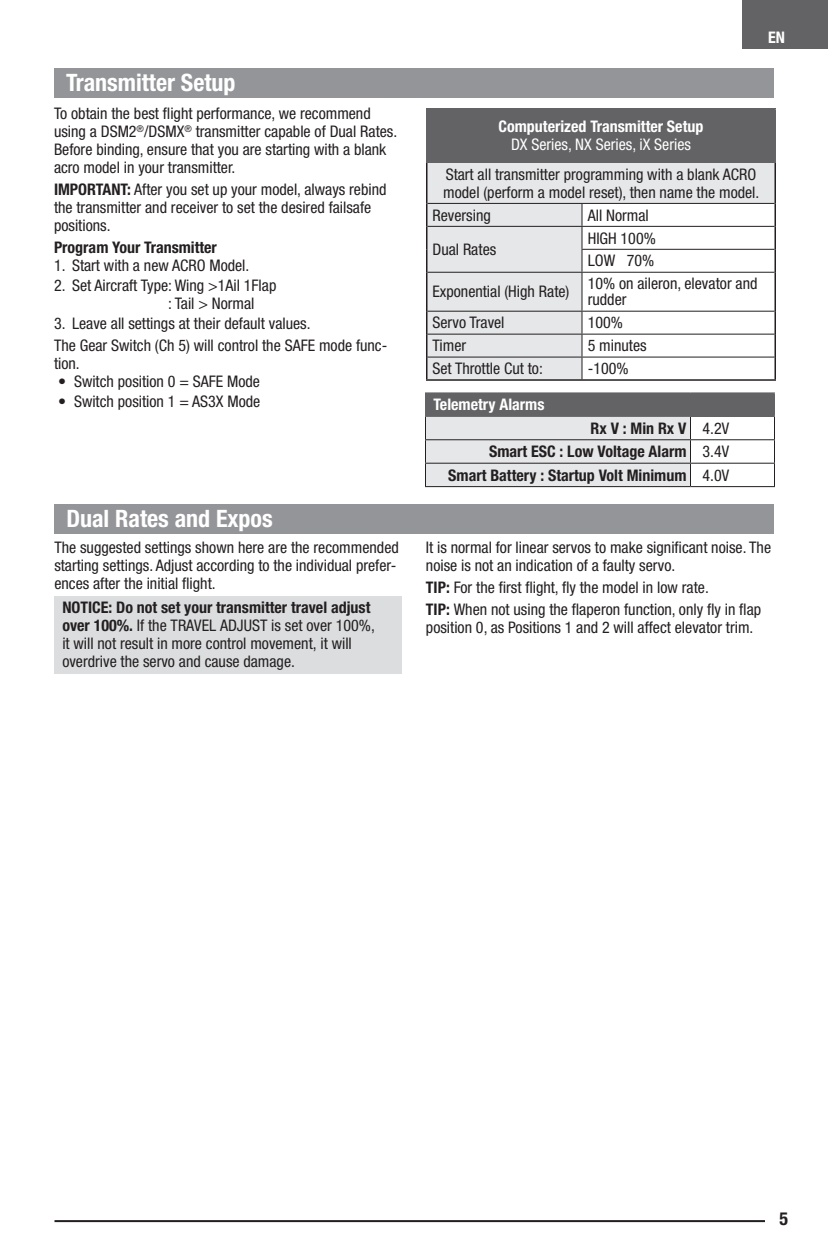
<style>
.page{position:relative;width:828px;height:1260px;background:#fff}
.page>*{position:absolute;margin:0;border:0;box-sizing:border-box;transform-origin:0 0}
.EFL_Main_Header{font:700 condensed 24px "Helvetica Neue LT Std";color:#fff}
.t1{font:700 condensed 18px "Helvetica Neue LT Std";color:#231f20}
.EFL_Body_Copy{font:condensed 16px/18px "Helvetica Neue LT Std";color:#231f20}
.EFL_Body_Text{font:condensed 16px/18px "Helvetica Neue LT Std";color:#231f20}
.EFL_Notice{font:condensed 16px/18px "Helvetica Neue LT Std";color:#231f20}
.EFL_Body_Copy-2{font:700 condensed 16px "Helvetica Neue LT Std";color:#231f20}
.EFL_Sub_Header{font:700 condensed 16px/18px "Helvetica Neue LT Std";color:#fff;text-align:center}
.s1{font-weight:700}
.s2{font-weight:400}
</style>
<div class="page">
<div style="left:743px;top:0;width:85px;height:49px;background:#636366"></div>
<hr style="left:54px;top:1220px;width:711px;height:2px;background:#231f20">
<div style="left:54px;top:68px;width:720px;height:30px;background:#939598"></div>
<div style="left:54px;top:504px;width:720px;height:30px;background:#939598"></div>
<div style="left:54px;top:596px;width:348px;height:78px;background:#dcdddf"></div>
<div style="left:426px;top:393px;width:348px;height:23px;background:#636366"></div>
<hr style="left:690px;top:439px;width:85px;height:1px;background:#231f20">
<hr style="left:690px;top:463px;width:85px;height:1px;background:#231f20">
<hr style="left:690px;top:486px;width:85px;height:1px;background:#231f20">
<hr style="left:425px;top:392px;width:265px;height:1px;background:#636366">
<svg style="left:425px;top:393px;width:266px;height:94px"></svg>
<hr style="left:690px;top:392px;width:85px;height:1px;background:#636366">
<svg style="left:774px;top:393px;width:1px;height:93px"></svg>
<hr style="left:425px;top:416px;width:265px;height:1px;background:#636366">
<hr style="left:690px;top:416px;width:85px;height:1px;background:#636366">
<div style="left:427px;top:109px;width:348px;height:53px;background:#636366"></div>
<div style="left:428px;top:163px;width:346px;height:216px;background:#e6e7e9"></div>
<hr style="left:774px;top:163px;width:2px;height:40px;background:#231f20">
<hr style="left:426px;top:163px;width:2px;height:40px;background:#231f20">
<hr style="left:426px;top:203px;width:2px;height:23px;background:#231f20">
<hr style="left:426px;top:226px;width:2px;height:23px;background:#231f20">
<hr style="left:426px;top:249px;width:2px;height:23px;background:#231f20">
<hr style="left:426px;top:272px;width:2px;height:39px;background:#231f20">
<hr style="left:774px;top:203px;width:2px;height:23px;background:#231f20">
<hr style="left:774px;top:226px;width:2px;height:23px;background:#231f20">
<hr style="left:774px;top:249px;width:2px;height:23px;background:#231f20">
<hr style="left:774px;top:272px;width:2px;height:39px;background:#231f20">
<hr style="left:426px;top:311px;width:2px;height:23px;background:#231f20">
<hr style="left:426px;top:334px;width:2px;height:23px;background:#231f20">
<hr style="left:426px;top:357px;width:2px;height:22px;background:#231f20">
<hr style="left:774px;top:311px;width:2px;height:23px;background:#231f20">
<hr style="left:774px;top:334px;width:2px;height:23px;background:#231f20">
<hr style="left:774px;top:357px;width:2px;height:22px;background:#231f20">
<hr style="left:426px;top:108px;width:156px;height:2px;background:#636366">
<hr style="left:426px;top:109px;width:2px;height:53px;background:#636366">
<hr style="left:582px;top:108px;width:194px;height:2px;background:#636366">
<hr style="left:774px;top:109px;width:2px;height:53px;background:#636366">
<hr style="left:426px;top:162px;width:156px;height:1px;background:#636366">
<hr style="left:582px;top:162px;width:194px;height:1px;background:#636366">
<hr style="left:426px;top:379px;width:156px;height:2px;background:#231f20">
<hr style="left:582px;top:379px;width:194px;height:2px;background:#231f20">
<hr style="left:428px;top:203px;width:154px;height:1px;background:#231f20">
<hr style="left:428px;top:226px;width:154px;height:1px;background:#231f20">
<hr style="left:428px;top:272px;width:154px;height:1px;background:#231f20">
<hr style="left:428px;top:311px;width:154px;height:1px;background:#231f20">
<hr style="left:428px;top:334px;width:154px;height:1px;background:#231f20">
<hr style="left:428px;top:357px;width:154px;height:1px;background:#231f20">
<svg style="left:582px;top:203px;width:193px;height:177px"></svg>
<p class="EFL_Main_Header" style="left:66px;top:68px;width:171px">Transmitter Setup</p>
<p class="EFL_Body_Copy" style="left:54px;top:104px;width:345px">To obtain the best flight performance, we recommend using a DSM2<sup>®</sup>/DSMX<sup>®</sup> transmitter capable of Dual Rates.<br>Before binding, ensure that you are starting with a blank acro model in your transmitter.</p>
<p class="EFL_Body_Copy" style="left:54px;top:180px;width:334px"><span class="s1">IMPORTANT:</span> After you set up your model, always rebind the transmitter and receiver to set the desired failsafe positions.</p>
<p class="EFL_Body_Copy-2" style="left:54px;top:238px;width:164px">Program Your Transmitter</p>
<p class="EFL_Body_Copy" style="left:54px;top:256px;width:197px">1. Start with a new ACRO Model.</p>
<p class="EFL_Body_Copy" style="left:168px;top:276px;width:110px;text-indent:-114px">2. Set Aircraft Type: Wing &gt;1Ail 1Flap : Tail &gt; Normal</p>
<p class="EFL_Body_Copy" style="left:54px;top:314px;width:258px">3. Leave all settings at their default values.</p>
<p class="EFL_Body_Copy" style="left:54px;top:336px;width:335px">The Gear Switch (Ch 5) will control the SAFE mode func&shy;tion.</p>
<p class="EFL_Body_Copy" style="left:58px;top:372px;width:204px">• Switch position 0 = SAFE Mode</p>
<p class="EFL_Body_Copy" style="left:58px;top:392px;width:204px">• Switch position 1 = AS3X Mode</p>
<p class="EFL_Main_Header" style="left:66px;top:504px;width:208px">Dual Rates and Expos</p>
<p class="EFL_Body_Copy" style="left:54px;top:538px;width:346px">The suggested settings shown here are the recommended starting settings. Adjust according to the individual prefer&shy;ences after the initial flight.</p>
<p class="EFL_Notice" style="left:62px;top:598px;width:314px"><span class="s1">NOTICE: Do not set your transmitter travel adjust over 100%.</span> If the TRAVEL ADJUST is set over 100%, it will not result in more control movement, it will overdrive the servo and cause damage.</p>
<p class="EFL_Sub_Header" style="left:768px;top:28px;width:18px">EN</p>
<p class="EFL_Sub_Header" style="left:499px;top:117px;width:206px">Computerized Transmitter Setup<br><span class="s2">DX Series, NX Series, iX Series</span></p>
<p class="EFL_Body_Text" style="left:443px;top:165px;width:318px">Start all transmitter programming with a blank ACRO model (perform a model reset), then name the model.</p>
<p class="EFL_Body_Text" style="left:433px;top:206px;width:60px">Reversing</p>
<p class="EFL_Body_Text" style="left:588px;top:206px;width:63px">All Normal</p>
<p class="EFL_Body_Text" style="left:433px;top:240px;width:65px">Dual Rates</p>
<p class="EFL_Body_Text" style="left:588px;top:229px;width:70px">HIGH 100%</p>
<p class="EFL_Body_Text" style="left:588px;top:252px;width:68px">LOW 70%</p>
<p class="EFL_Body_Text" style="left:433px;top:283px;width:138px">Exponential (High Rate)</p>
<p class="EFL_Body_Text" style="left:588px;top:276px;width:171px;line-height:16px">10% on aileron, elevator and rudder</p>
<p class="EFL_Body_Text" style="left:433px;top:314px;width:74px">Servo Travel</p>
<p class="EFL_Body_Text" style="left:588px;top:314px;width:37px">100%</p>
<p class="EFL_Body_Text" style="left:433px;top:337px;width:35px">Timer</p>
<p class="EFL_Body_Text" style="left:588px;top:337px;width:60px">5 minutes</p>
<p class="EFL_Body_Text" style="left:433px;top:360px;width:112px">Set Throttle Cut to:</p>
<p class="EFL_Body_Text" style="left:588px;top:360px;width:42px">-100%</p>
<p class="EFL_Sub_Header" style="left:434px;top:395px;width:112px">Telemetry Alarms</p>
<p class="EFL_Body_Copy-2" style="left:591px;top:418px;width:97px">Rx V : Min Rx V</p>
<p class="EFL_Body_Copy" style="left:702px;top:419px;width:28px">4.2V</p>
<p class="EFL_Body_Copy-2" style="left:489px;top:442px;width:199px">Smart ESC : Low Voltage Alarm</p>
<p class="EFL_Body_Copy" style="left:702px;top:442px;width:28px">3.4V</p>
<p class="EFL_Body_Copy-2" style="left:448px;top:465px;width:240px">Smart Battery : Startup Volt Minimum</p>
<p class="EFL_Body_Copy" style="left:702px;top:466px;width:28px">4.0V</p>
<p class="EFL_Body_Copy" style="left:426px;top:538px;width:347px">It is normal for linear servos to make significant noise. The noise is not an indication of a faulty servo.</p>
<p class="EFL_Body_Copy" style="left:426px;top:578px;width:284px"><span class="s1">TIP:</span> For the first flight, fly the model in low rate.</p>
<p class="EFL_Body_Copy" style="left:426px;top:600px;width:337px"><span class="s1">TIP:</span> When not using the flaperon function, only fly in flap position 0, as Positions 1 and 2 will affect elevator trim.</p>
<p class="t1" style="left:779px;top:1208px;width:10px">5</p>
</div>
